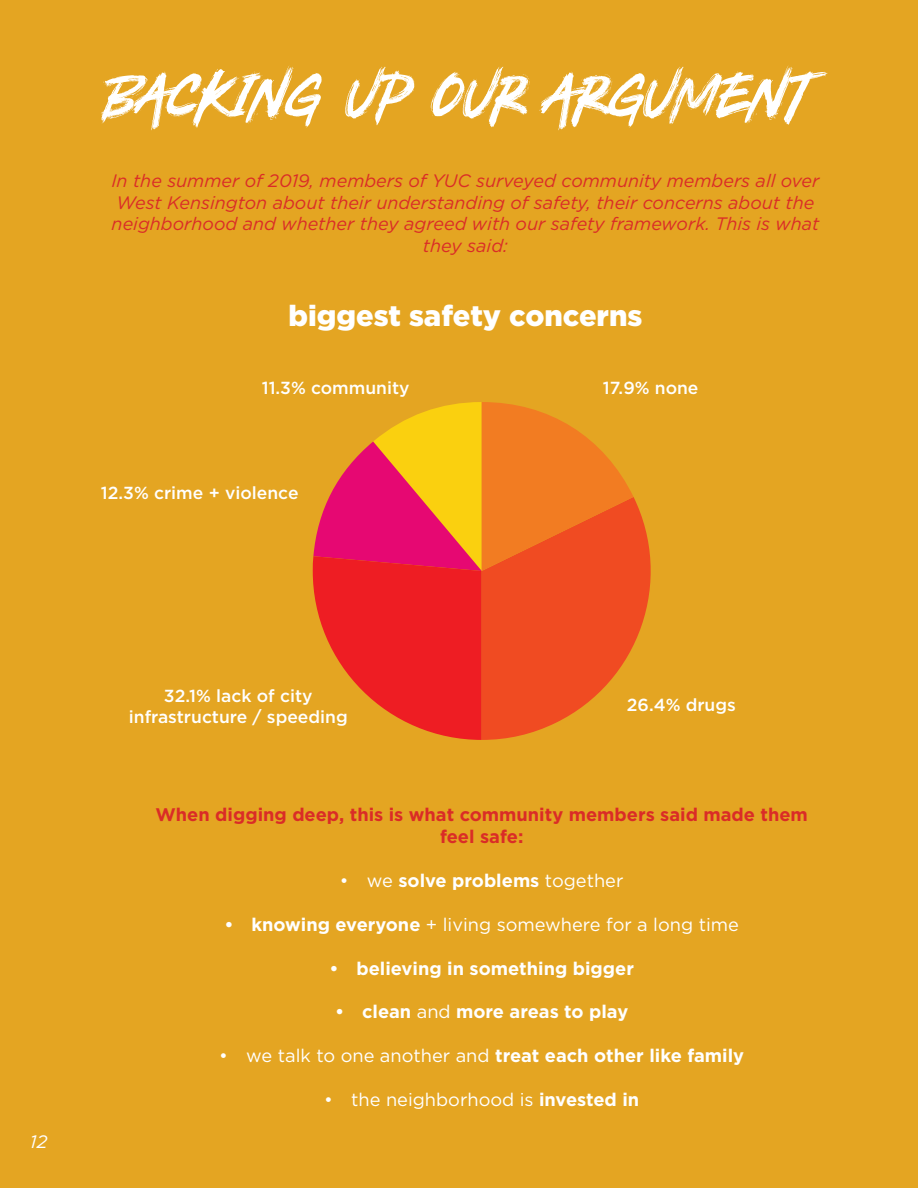
<style>
.page{position:relative;width:918px;height:1188px;background:#e4a522}
.page>*{position:absolute;margin:0;border:0;box-sizing:border-box;transform-origin:0 0}
.t1{font:90px "Lakeshore";color:#fff}
.t2{font:900 29.1px "Gotham";color:#fff}
.t3{font:700 18.3px "Gotham";color:#fff}
.t4{font:18.3px "Gotham";color:#fff}
.t5{font:700 18.3px/21.9px "Gotham";color:#da2c27;text-align:center}
.t6{font:italic 18px/21.6px "Gotham";color:#da2c27;text-align:center}
.t7{font:italic 18px "Gotham";color:#fff}
.t8{font:500 17.4px/21px "Gotham";color:#fff;text-align:center}
.s1{font-weight:400}
.s2{font-weight:700}
</style>
<div class="page">
<svg style="left:634px;top:498px;width:17px;height:146px;fill:#f04b22"></svg>
<svg style="left:313px;top:402px;width:321px;height:338px"></svg>
<p class="t1" style="left:107px;top:52px;width:705px">BACKING UP OUR ARGUMENT</p>
<p class="t6" style="left:111px;top:170px;width:710px">In the summer of 2019, members of YUC surveyed community members all over West Kensington about their understanding of safety, their concerns about the neighborhood and whether they agreed with our safety framework. This is what they said:</p>
<p class="t2" style="left:288px;top:299px;width:356px">biggest safety concerns</p>
<p class="t8" style="left:262px;top:377px;width:149px">11.3% community</p>
<p class="t8" style="left:603px;top:377px;width:97px">17.9% none</p>
<p class="t8" style="left:101px;top:482px;width:199px">12.3% crime + violence</p>
<p class="t7" style="left:30px;top:1131px;width:19px">12</p>
<p class="t8" style="left:129px;top:685px;width:220px">32.1% lack of city infrastructure / speeding</p>
<p class="t8" style="left:627px;top:694px;width:110px">26.4% drugs</p>
<p class="t5" style="left:155px;top:804px;width:654px">When digging deep, this is what community members said made them feel safe:</p>
<p class="t3" style="left:340px;top:870px;width:285px"><span class="s1">• we</span> solve problems <span class="s1">together</span></p>
<p class="t4" style="left:224px;top:913px;width:516px"><span class="s2">• knowing everyone</span> + living somewhere for a long time</p>
<p class="t3" style="left:329px;top:958px;width:306px">• believing in something bigger</p>
<p class="t3" style="left:335px;top:1001px;width:295px">• clean <span class="s1">and</span> more areas to play</p>
<p class="t3" style="left:219px;top:1045px;width:526px"><span class="s1">• we talk to one another and</span> treat each other like family</p>
<p class="t4" style="left:324px;top:1088px;width:317px">• the neighborhood is <span class="s2">invested in</span></p>
</div>
